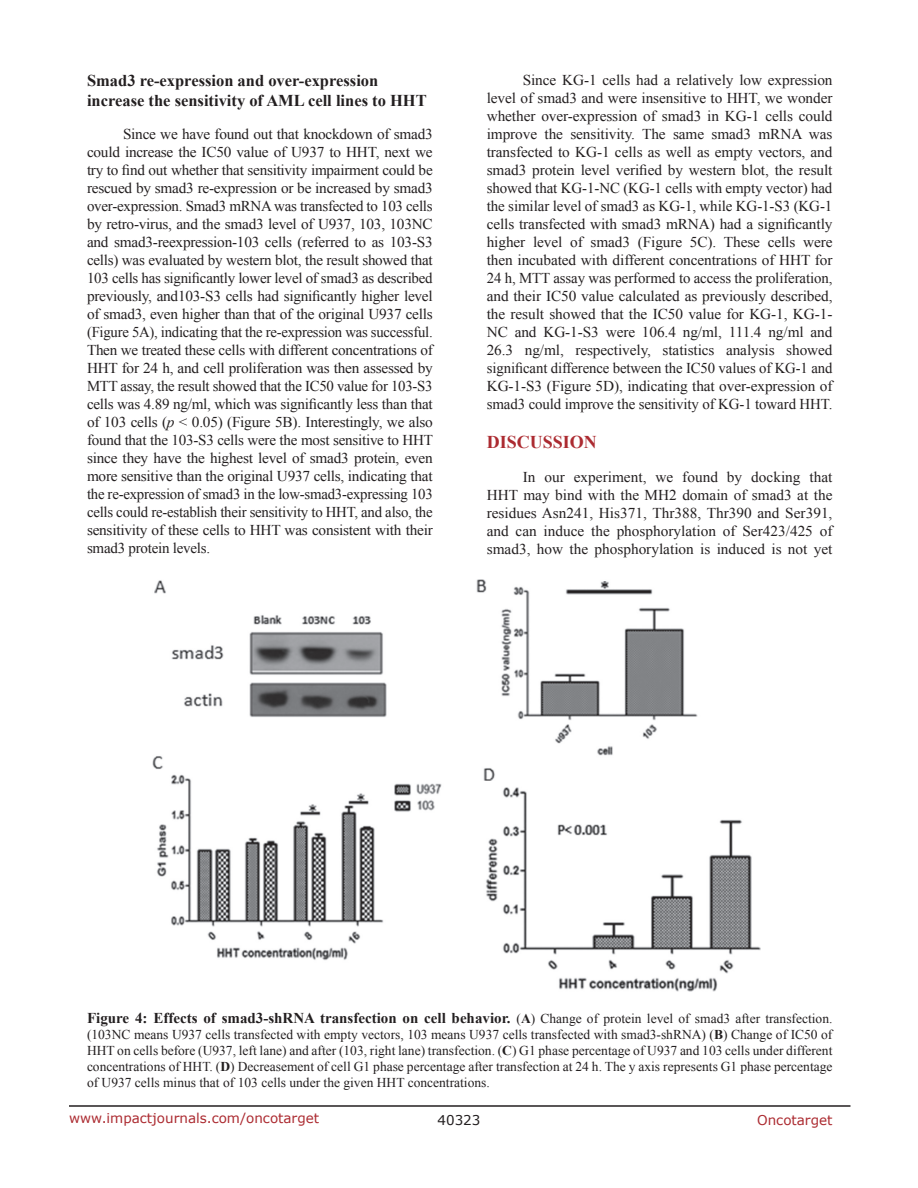
<style>
.page{position:relative;width:918px;height:1188px;background:#fff}
.page>*{position:absolute;margin:0;border:0;box-sizing:border-box;transform-origin:0 0}
.Heading{font:700 18px "Times New Roman";color:#ac2b31}
.SubHeading_middle{font:700 16.5px/19.8px "Times New Roman";color:#231f20}
.BodyText{font:15px/18px "Times New Roman";letter-spacing:-.005em;color:#231f20;text-align:justify}
.FigureText{font:700 15px "Times New Roman";color:#231f20}
.FigureText-2{font:13.5px/16.2px "Times New Roman";color:#231f20;text-align:justify}
.t1{font:13.5px "Verdana";color:#ac2b31}
.t2{font:13.5px "Verdana";color:#231f20}
.s1{font-style:italic}
.s2{font-weight:400;font-size:13.5px}
.s3{font-size:13.5px}
.s4{font-weight:700}
</style>
<div class="page">
<hr style="left:69px;top:1105px;width:781px;height:2px;background:#231f20">
<img style="left:153px;top:580px;width:607px;height:412px">
<p class="SubHeading_middle" style="left:87px;top:70px;width:341px">Smad3 re-expression and over-expression increase the sensitivity of AML cell lines to HHT</p>
<p class="BodyText" style="left:87px;top:125px;width:347px;text-indent:36px">Since we have found out that knockdown of smad3 could increase the IC50 value of U937 to HHT, next we try to find out whether that sensitivity impairment could be rescued by smad3 re-expression or be increased by smad3 over-expression. Smad3 mRNA was transfected to 103 cells by retro-virus, and the smad3 level of U937, 103, 103NC and smad3-reexpression-103 cells (referred to as 103-S3 cells) was evaluated by western blot, the result showed that 103 cells has significantly lower level of smad3 as described previously, and103-S3 cells had significantly higher level of smad3, even higher than that of the original U937 cells (Figure 5A), indicating that the re-expression was successful.<br>Then we treated these cells with different concentrations of HHT for 24 h, and cell proliferation was then assessed by MTT assay, the result showed that the IC50 value for 103-S3 cells was 4.89 ng/ml, which was significantly less than that of 103 cells (<span class="s1">p</span> &lt; 0.05) (Figure 5B). Interestingly, we also found that the 103-S3 cells were the most sensitive to HHT since they have the highest level of smad3 protein, even more sensitive than the original U937 cells, indicating that the re-expression of smad3 in the low-smad3-expressing 103 cells could re-establish their sensitivity to HHT, and also, the sensitivity of these cells to HHT was consistent with their smad3 protein levels.</p>
<p class="BodyText" style="left:487px;top:71px;width:347px;text-indent:36px">Since KG-1 cells had a relatively low expression level of smad3 and were insensitive to HHT, we wonder whether over-expression of smad3 in KG-1 cells could improve the sensitivity. The same smad3 mRNA was transfected to KG-1 cells as well as empty vectors, and smad3 protein level verified by western blot, the result showed that KG-1-NC (KG-1 cells with empty vector) had the similar level of smad3 as KG-1, while KG-1-S3 (KG-1 cells transfected with smad3 mRNA) had a significantly higher level of smad3 (Figure 5C). These cells were then incubated with different concentrations of HHT for 24 h, MTT assay was performed to access the proliferation, and their IC50 value calculated as previously described, the result showed that the IC50 value for KG-1, KG-1- NC and KG-1-S3 were 106.4 ng/ml, 111.4 ng/ml and 26.3 ng/ml, respectively, statistics analysis showed significant difference between the IC50 values of KG-1 and KG-1-S3 (Figure 5D), indicating that over-expression of smad3 could improve the sensitivity of KG-1 toward HHT.</p>
<p class="Heading" style="left:487px;top:429px;width:112px">DISCUSSION</p>
<p class="BodyText" style="left:487px;top:468px;width:347px;text-indent:36px">In our experiment, we found by docking that HHT may bind with the MH2 domain of smad3 at the residues Asn241, His371, Thr388, Thr390 and Ser391, and can induce the phosphorylation of Ser423/425 of smad3, how the phosphorylation is induced is not yet</p>
<p class="FigureText" style="left:87px;top:1007px;width:747px">Figure 4: Effects of smad3-shRNA transfection on cell behavior. <span class="s2">(</span><span class="s3">A</span><span class="s2">) Change of protein level of smad3 after transfection.</span></p>
<p class="FigureText-2" style="left:87px;top:1026px;width:747px">(103NC means U937 cells transfected with empty vectors, 103 means U937 cells transfected with smad3-shRNA) (<span class="s4">B</span>) Change of IC50 of HHT on cells before (U937, left lane) and after (103, right lane) transfection. (<span class="s4">C</span>) G1 phase percentage of U937 and 103 cells under different concentrations of HHT. (<span class="s4">D</span>) Decreasement of cell G1 phase percentage after transfection at 24 h. The y axis represents G1 phase percentage of U937 cells minus that of 103 cells under the given HHT concentrations.</p>
<p class="t1" style="left:69px;top:1109px;width:252px">www.impactjournals.com/oncotarget</p>
<p class="t2" style="left:438px;top:1111px;width:44px">40323</p>
<p class="t1" style="left:757px;top:1111px;width:77px">Oncotarget</p>
</div>
